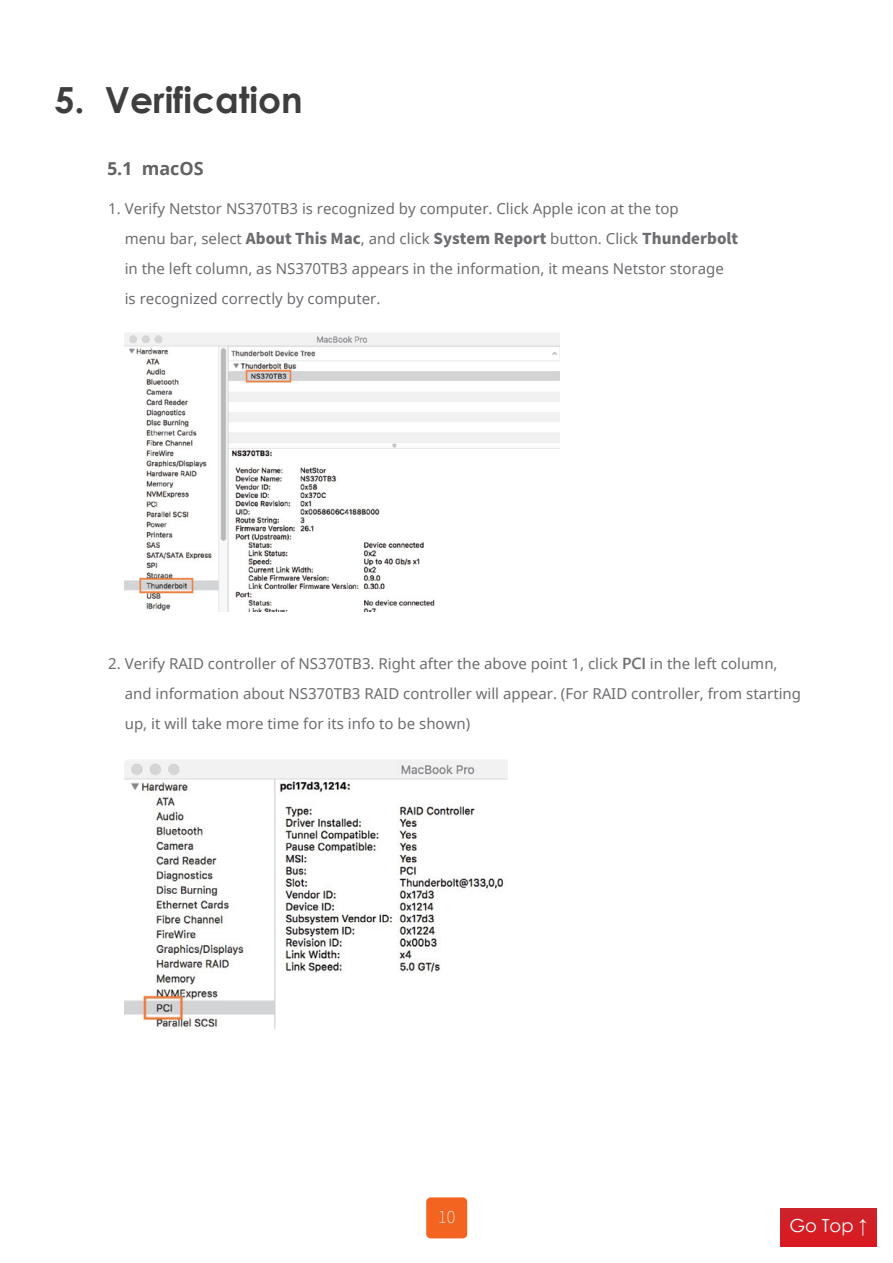
<style>
.page{position:relative;width:893px;height:1263px;background:#fff}
.page>*{position:absolute;margin:0;border:0;box-sizing:border-box;transform-origin:0 0}
.t1{font:700 36px "Century Gothic";color:#3e3e3f}
.t2{font:700 18px "Noto Sans";color:#636366}
.t3{font:18px "Century Gothic";color:#fff}
.t4{font:100 16.5px "Noto Sans CJ Ktc";color:#fff}
.t5{font:15px/30px "Noto Sans";color:#6c6d70}
.s1{font-family:"Noto Sans CJ Ktc";font-weight:900}
.s2{font-family:"Microsoft Jheng Hei UI Bold"}
</style>
<div class="page">
<div style="left:426px;top:1197px;width:41px;height:41px;background:#f36421;border-radius:4px"></div>
<div style="left:780px;top:1209px;width:97px;height:37px;background:#d41e26"></div>
<hr style="left:0;top:113px;width:893px;height:1px;background:#ee1d23">
<hr style="left:108px;top:0;width:1px;height:1263px;background:#ee1d23">
<img style="left:125px;top:332px;width:435px;height:280px">
<img style="left:125px;top:759px;width:383px;height:270px">
<h1 class="t1" style="left:54px;top:73px;width:250px">5. Verification</h1>
<p class="t2" style="left:107px;top:156px;width:98px">5.1 macOS</p>
<p class="t5" style="left:125px;top:193px;width:615px;text-indent:-16px">1. Verify Netstor NS370TB3 is recognized by computer. Click Apple icon at the top<br>menu bar, select <span class="s1">About This Mac</span>, and click <span class="s1">System Report</span> button. Click <span class="s1">Thunderbolt </span>in the left column, as NS370TB3 appears in the information, it means Netstor storage is recognized correctly by computer.</p>
<p class="t5" style="left:125px;top:648px;width:678px;text-indent:-16px">2. Verify RAID controller of NS370TB3. Right after the above point 1, click <span class="s2">PCI</span> in the left column, and information about NS370TB3 RAID controller will appear. (For RAID controller, from starting up, it will take more time for its info to be shown)</p>
<p class="t4" style="left:438px;top:1207px;width:19px">10</p>
<p class="t3" style="left:789px;top:1213px;width:80px">Go Top ↑</p>
</div>
